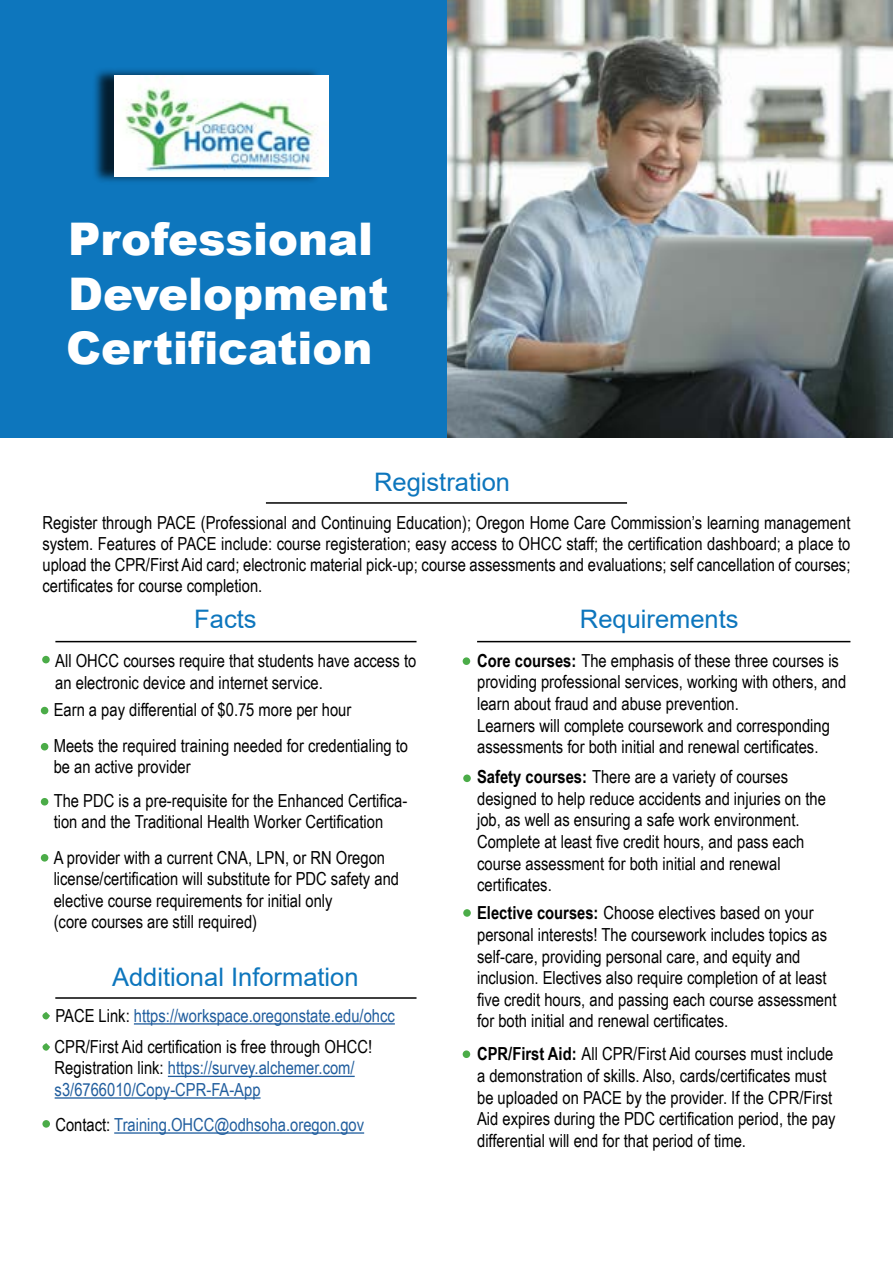
<style>
.page{position:relative;width:893px;height:1263px;background:#fff}
.page>*{position:absolute;margin:0;border:0;box-sizing:border-box;transform-origin:0 0}
.t1{font:900 45px/54px "Arial";color:#fff}
.t2{font:25.5px "Arial";color:#0d76bd}
.t3{font:18px/21.6px "Arial Narrow";color:#000}
.t4{font:18px "Arial Narrow";color:#215e9e}
.s1{color:#000}
.s2{color:#215e9e}
.s3{font-weight:700}
</style>
<div class="page">
<img style="left:446px;top:0;width:447px;height:437px">
<div style="left:41px;top:707px;width:7px;height:7px;background:#4bac48;border-radius:50%"></div>
<div style="left:41px;top:743px;width:7px;height:7px;background:#4bac48;border-radius:50%"></div>
<div style="left:41px;top:854px;width:7px;height:7px;background:#4bac48;border-radius:50%"></div>
<div style="left:41px;top:798px;width:7px;height:7px;background:#4bac48;border-radius:50%"></div>
<div style="left:0;top:0;width:446px;height:437px;background:#0d76bd"></div>
<div style="left:92px;top:67px;width:230px;height:117px;background:#000;opacity:.75"></div>
<img style="left:115px;top:75px;width:214px;height:101px">
<div style="left:463px;top:657px;width:7px;height:8px;background:#4bac48;border-radius:50%"></div>
<div style="left:463px;top:909px;width:8px;height:8px;background:#4bac48;border-radius:50%"></div>
<div style="left:463px;top:1050px;width:7px;height:8px;background:#4bac48;border-radius:50%"></div>
<svg style="left:42px;top:1012px;width:8px;height:7px"></svg>
<hr style="left:114px;top:1132px;width:250px;height:2px;background:#215e9e">
<div style="left:42px;top:1120px;width:8px;height:8px;background:#4bac48;border-radius:50%"></div>
<svg style="left:43px;top:1043px;width:7px;height:8px"></svg>
<div style="left:42px;top:656px;width:8px;height:7px;background:#4bac48;border-radius:50%"></div>
<hr style="left:168px;top:1076px;width:187px;height:1px;background:#215e9e">
<hr style="left:55px;top:1097px;width:206px;height:2px;background:#215e9e">
<hr style="left:134px;top:1023px;width:261px;height:1px;background:#215e9e">
<div style="left:463px;top:774px;width:8px;height:8px;background:#4bac48;border-radius:50%"></div>
<hr style="left:55px;top:997px;width:361px;height:2px;background:#000">
<hr style="left:55px;top:641px;width:361px;height:1px;background:#000">
<hr style="left:477px;top:641px;width:373px;height:1px;background:#000">
<hr style="left:266px;top:502px;width:361px;height:2px;background:#000">
<h1 class="t1" style="left:68px;top:210px;width:306px">Professional</h1>
<h1 class="t1" style="left:66px;top:265px;width:324px">Development<br>Certification</h1>
<h2 class="t2" style="left:374px;top:465px;width:138px">Registration</h2>
<p class="t3" style="left:43px;top:511px;width:809px;line-height:21px;text-align:justify">Register through PACE (Professional and Continuing Education); Oregon Home Care Commission’s learning management system. Features of PACE include: course registeration; easy access to OHCC staff; the certification dashboard; a place to upload the CPR/First Aid card; electronic material pick-up; course assessments and evaluations; self cancellation of courses; certificates for course completion.</p>
<h2 class="t2" style="left:194px;top:601px;width:64px">Facts</h2>
<p class="t3" style="left:55px;top:649px;width:362px">All OHCC courses require that students have access to an electronic device and internet service.</p>
<p class="t3" style="left:54px;top:691px;width:356px;line-height:35.4px">Earn a pay differential of $0.75 more per hour<br>Meets the required training needed for credentialing to</p>
<p class="t3" style="left:54px;top:748px;width:355px;line-height:35px">be an active provider<br>The PDC is a pre-requisite for the Enhanced Certifica-</p>
<p class="t3" style="left:54px;top:811px;width:331px">tion and the Traditional Health Worker Certification</p>
<p class="t3" style="left:54px;top:846px;width:347px">A provider with a current CNA, LPN, or RN Oregon license/certification will substitute for PDC safety and elective course requirements for initial only<br>(core courses are still required)</p>
<h2 class="t2" style="left:112px;top:959px;width:248px">Additional Information</h2>
<p class="t4" style="left:55px;top:1002px;width:341px"><span class="s1">PACE Link:</span> https://workspace.oregonstate.edu/ohcc</p>
<p class="t3" style="left:55px;top:1035px;width:319px">CPR/First Aid certification is free through OHCC!<br>Registration link: <span class="s2">https://survey.alchemer.com/ s3/6766010/Copy-CPR-FA-App</span></p>
<p class="t4" style="left:55px;top:1111px;width:310px"><span class="s1">Contact:</span> Training.OHCC@odhsoha.oregon.gov</p>
<h2 class="t2" style="left:580px;top:601px;width:160px">Requirements</h2>
<p class="t3" style="left:477px;top:649px;width:371px"><span class="s3">Core courses:</span> The emphasis of these three courses is providing professional services, working with others, and learn about fraud and abuse prevention.<br>Learners will complete coursework and corresponding assessments for both initial and renewal certificates.</p>
<p class="t3" style="left:477px;top:765px;width:350px"><span class="s3">Safety courses:</span> There are a variety of courses designed to help reduce accidents and injuries on the job, as well as ensuring a safe work environment.<br>Complete at least five credit hours, and pass each course assessment for both initial and renewal certificates.</p>
<p class="t3" style="left:477px;top:901px;width:361px"><span class="s3">Elective courses:</span> Choose electives based on your personal interests! The coursework includes topics as self-care, providing personal care, and equity and inclusion. Electives also require completion of at least five credit hours, and passing each course assessment for both initial and renewal certificates.</p>
<p class="t3" style="left:477px;top:1042px;width:360px"><span class="s3">CPR/First Aid:</span> All CPR/First Aid courses must include a demonstration of skills. Also, cards/certificates must be uploaded on PACE by the provider. If the CPR/First Aid expires during the PDC certification period, the pay differential will end for that period of time.</p>
</div>
